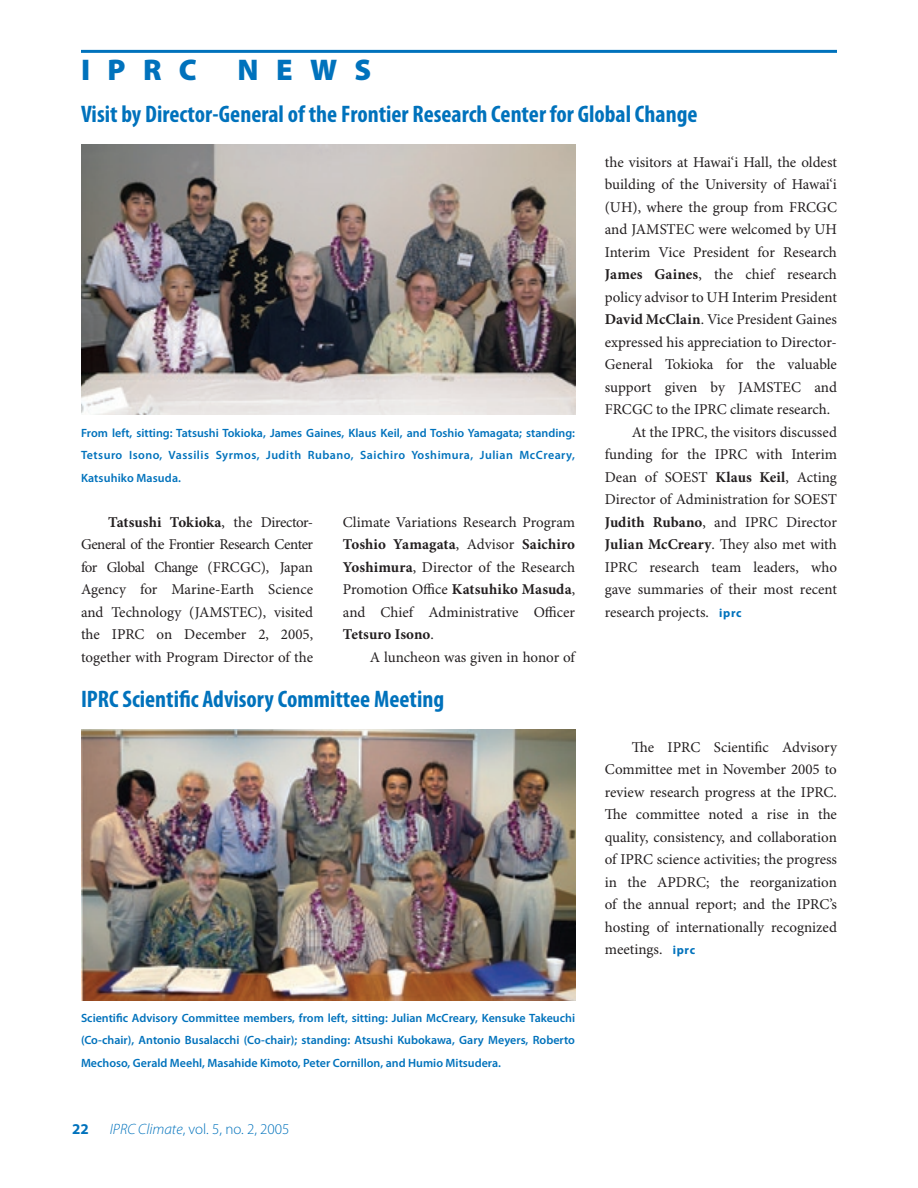
<style>
.page{position:relative;width:918px;height:1188px;background:#fff}
.page>*{position:absolute;margin:0;border:0;box-sizing:border-box;transform-origin:0 0}
.t1{font:900 30px "Myriad Pro";letter-spacing:.58em;color:#0072bc}
.t2{font:700 condensed 24px "Myriad Pro";color:#0072bc}
.t3{font:15px/22.5px "Minion Pro";color:#231f20;text-align:justify}
.t4{font:300 15px "Myriad Pro";color:#0072bc}
.t5{font:700 15px "Myriad Pro";color:#0072bc}
.t6{font:600 12px/22.5px "Myriad Pro";letter-spacing:.005em;color:#0072bc;text-align:justify}
.s1{font-weight:700}
.s2{font-style:italic}
.s3{font-family:"Myriad Pro";font-weight:700;font-size:12px;color:#0072bc}
</style>
<div class="page">
<hr style="left:81px;top:50px;width:756px;height:3px;background:#0072bc">
<img style="left:81px;top:144px;width:494px;height:270px">
<img style="left:81px;top:730px;width:495px;height:270px">
<h1 class="t1" style="left:81px;top:53px;width:117px">IPRC</h1>
<h1 class="t1" style="left:237px;top:53px;width:135px">NEWS</h1>
<h2 class="t2" style="left:81px;top:100px;width:618px">Visit by Director-General of the Frontier Research Center for Global Change</h2>
<p class="t6" style="left:81px;top:421px;width:496px">From left, sitting: Tatsushi Tokioka, James Gaines, Klaus Keil, and Toshio Yamagata; standing:<br>Tetsuro Isono, Vassilis Syrmos, Judith Rubano, Saichiro Yoshimura, Julian McCreary, Katsuhiko Masuda.</p>
<p class="t3" style="left:81px;top:511px;width:234px;text-indent:27px"><span class="s1">Tatsushi Tokioka</span>, the Director-General of the Frontier Research Center for Global Change (FRCGC), Japan Agency for Marine-Earth Science and Technology (JAMSTEC), visited the IPRC on December 2, 2005, together with Program Director of the</p>
<p class="t3" style="left:343px;top:511px;width:234px">Climate Variations Research Program <span class="s1">Toshio Yamagata</span>, Advisor <span class="s1">Saichiro Yoshimura</span>, Director of the Research Promotion Office <span class="s1">Katsuhiko Masuda</span>, and Chief Administrative Officer <span class="s1">Tetsuro Isono</span>.</p>
<p class="t3" style="left:370px;top:646px;width:207px">A luncheon was given in honor of</p>
<h2 class="t2" style="left:81px;top:685px;width:365px">IPRC Scientific Advisory Committee Meeting</h2>
<p class="t6" style="left:81px;top:1006px;width:496px">Scientific Advisory Committee members, from left, sitting: Julian McCreary, Kensuke Takeuchi (Co-chair), Antonio Busalacchi (Co-chair); standing: Atsushi Kubokawa, Gary Meyers, Roberto Mechoso, Gerald Meehl, Masahide Kimoto, Peter Cornillon, and Humio Mitsudera.</p>
<p class="t5" style="left:72px;top:1121px;width:18px">22</p>
<p class="t4" style="left:110px;top:1121px;width:181px"><span class="s2">IPRC Climate</span>, vol. 5, no. 2, 2005</p>
<p class="t3" style="left:605px;top:151px;width:234px">the visitors at Hawai‘i Hall, the oldest</p>
<p class="t3" style="left:605px;top:174px;width:234px">building of the University of Hawai‘i</p>
<p class="t3" style="left:605px;top:196px;width:234px">(UH), where the group from FRCGC</p>
<p class="t3" style="left:605px;top:219px;width:234px">and JAMSTEC were welcomed by UH</p>
<p class="t3" style="left:605px;top:241px;width:234px">Interim Vice President for Research</p>
<p class="t3" style="left:605px;top:264px;width:234px"><span class="s1">James Gaines</span>, the chief research</p>
<p class="t3" style="left:605px;top:286px;width:234px">policy advisor to UH Interim President</p>
<p class="t3" style="left:605px;top:309px;width:234px"><span class="s1">David McClain</span>. Vice President Gaines</p>
<p class="t3" style="left:605px;top:331px;width:234px">expressed his appreciation to Director-</p>
<p class="t3" style="left:605px;top:354px;width:234px">General Tokioka for the valuable</p>
<p class="t3" style="left:605px;top:376px;width:234px">support given by JAMSTEC and</p>
<p class="t3" style="left:605px;top:399px;width:227px">FRCGC to the IPRC climate research.</p>
<p class="t3" style="left:632px;top:421px;width:207px">At the IPRC, the visitors discussed</p>
<p class="t3" style="left:605px;top:444px;width:234px">funding for the IPRC with Interim</p>
<p class="t3" style="left:605px;top:466px;width:234px">Dean of SOEST <span class="s1">Klaus Keil</span>, Acting</p>
<p class="t3" style="left:605px;top:489px;width:234px">Director of Administration for SOEST</p>
<p class="t3" style="left:605px;top:511px;width:234px"><span class="s1">Judith Rubano</span>, and IPRC Director</p>
<p class="t3" style="left:605px;top:534px;width:234px"><span class="s1">Julian McCreary</span>. They also met with</p>
<p class="t3" style="left:605px;top:556px;width:234px">IPRC research team leaders, who</p>
<p class="t3" style="left:605px;top:579px;width:234px">gave summaries of their most recent</p>
<p class="t3" style="left:605px;top:601px;width:138px">research projects. <span class="s3">iprc</span></p>
<p class="t3" style="left:605px;top:736px;width:234px;text-indent:27px">The IPRC Scientific Advisory Committee met in November 2005 to review research progress at the IPRC.<br>The committee noted a rise in the quality, consistency, and collaboration of IPRC science activities; the progress in the APDRC; the reorganization of the annual report; and the IPRC’s hosting of internationally recognized meetings. <span class="s3">iprc</span></p>
</div>
